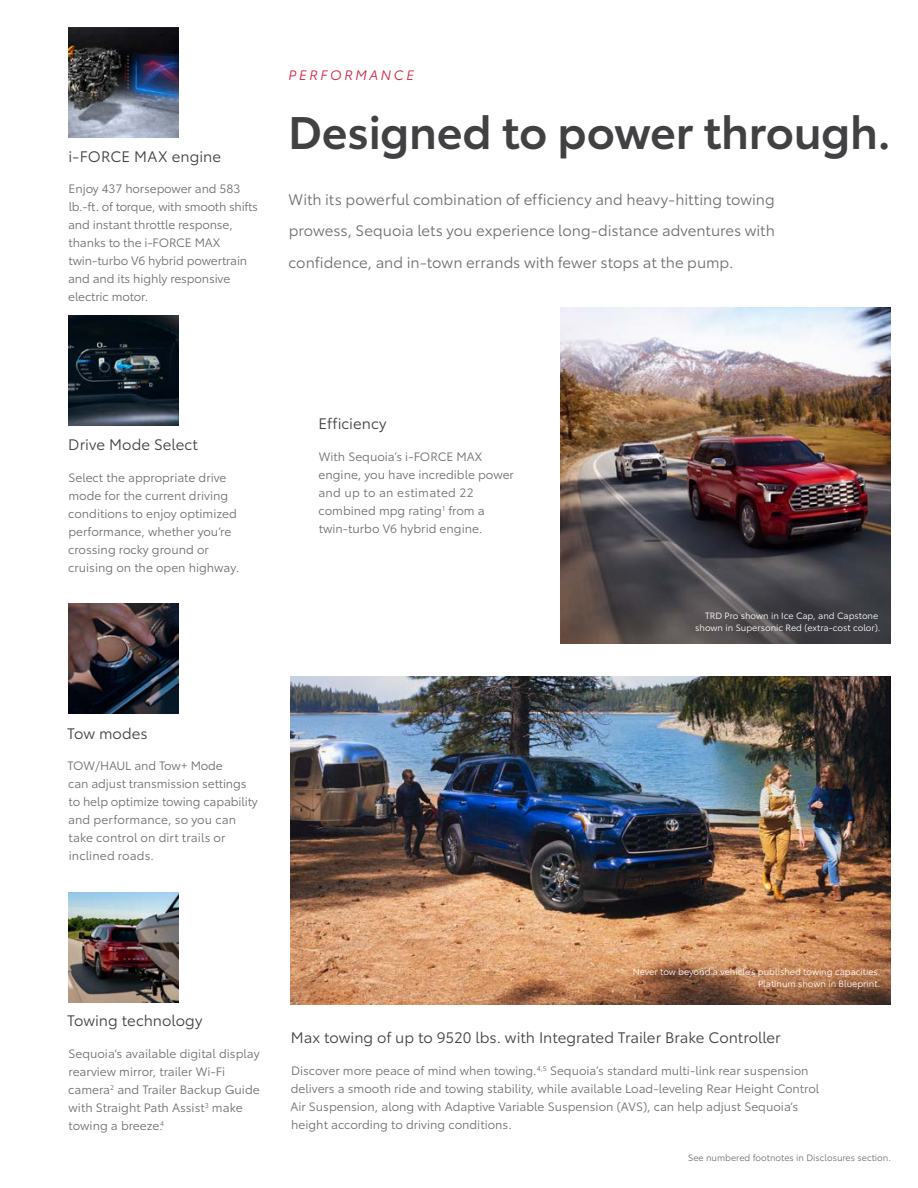
<style>
.page{position:relative;width:918px;height:1188px;background:#fff}
.page>*{position:absolute;margin:0;border:0;box-sizing:border-box;transform-origin:0 0}
.t1{font:600 45px "Toyota Type";letter-spacing:-.01em;color:#414042}
.t2{font:15px/31.5px "Toyota Type";color:#6d6e71;text-align:justify}
.t3{font:15px "Toyota Type";color:#414042}
.t4{font:italic 13.5px "Toyota Type";letter-spacing:.2em;color:#d32642}
.t5{font:12px/18px "Toyota Type";color:#6d6e71}
.t6{font:9px/12px "Toyota Type";color:#fff;text-align:right}
.t7{font:9px "Toyota Type";color:#6d6e71}
</style>
<div class="page">
<img style="left:560px;top:307px;width:331px;height:336px">
<img style="left:291px;top:676px;width:600px;height:329px">
<img style="left:68px;top:27px;width:110px;height:110px">
<img style="left:68px;top:315px;width:110px;height:111px">
<img style="left:68px;top:604px;width:110px;height:110px">
<img style="left:68px;top:892px;width:110px;height:110px">
<p class="t3" style="left:68px;top:146px;width:154px">i-FORCE MAX engine</p>
<p class="t5" style="left:68px;top:179px;width:191px">Enjoy 437 horsepower and 583 lb.-ft. of torque, with smooth shifts and instant throttle response, thanks to the i-FORCE MAX twin-turbo V6 hybrid powertrain and and its highly responsive electric motor.</p>
<p class="t4" style="left:289px;top:65px;width:127px">PERFORMANCE</p>
<h1 class="t1" style="left:288px;top:99px;width:604px">Designed to power through.</h1>
<p class="t2" style="left:289px;top:182px;width:488px">With its powerful combination of efficiency and heavy-hitting towing prowess, Sequoia lets you experience long-distance adventures with confidence, and in-town errands with fewer stops at the pump.</p>
<p class="t3" style="left:68px;top:434px;width:131px">Drive Mode Select</p>
<p class="t5" style="left:68px;top:468px;width:173px">Select the appropriate drive mode for the current driving conditions to enjoy optimized performance, whether you’re crossing rocky ground or cruising on the open highway.</p>
<p class="t3" style="left:67px;top:722px;width:82px">Tow modes</p>
<p class="t5" style="left:68px;top:756px;width:192px">TOW/HAUL and Tow+ Mode<br>can adjust transmission settings to help optimize towing capability and performance, so you can take control on dirt trails or inclined roads.</p>
<p class="t3" style="left:319px;top:413px;width:70px">Efficiency</p>
<p class="t5" style="left:318px;top:447px;width:197px">With Sequoia’s i-FORCE MAX engine, you have incredible power and up to an estimated 22 combined mpg rating<sup>1</sup> from a twin-turbo V6 hybrid engine.</p>
<p class="t6" style="left:695px;top:609px;width:187px">TRD Pro shown in Ice Cap, and Capstone shown in Supersonic Red (extra-cost color).</p>
<p class="t3" style="left:67px;top:1010px;width:137px">Towing technology</p>
<p class="t5" style="left:68px;top:1044px;width:193px">Sequoia’s available digital display rearview mirror, trailer Wi-Fi camera<sup>2</sup> and Trailer Backup Guide with Straight Path Assist<sup>3</sup> make towing a breeze.<sup>4</sup></p>
<p class="t6" style="left:633px;top:965px;width:249px">Never tow beyond a vehicle’s published towing capacities.<br>Platinum shown in Blueprint.</p>
<p class="t3" style="left:291px;top:1027px;width:492px">Max towing of up to 9520 lbs. with Integrated Trailer Brake Controller</p>
<p class="t5" style="left:290px;top:1060px;width:530px">Discover more peace of mind when towing.<sup>4,5</sup> Sequoia’s standard multi-link rear suspension delivers a smooth ride and towing stability, while available Load-leveling Rear Height Control Air Suspension, along with Adaptive Variable Suspension (AVS), can help adjust Sequoia’s height according to driving conditions.</p>
<p class="t7" style="left:688px;top:1151px;width:204px">See numbered footnotes in Disclosures section.</p>
</div>
